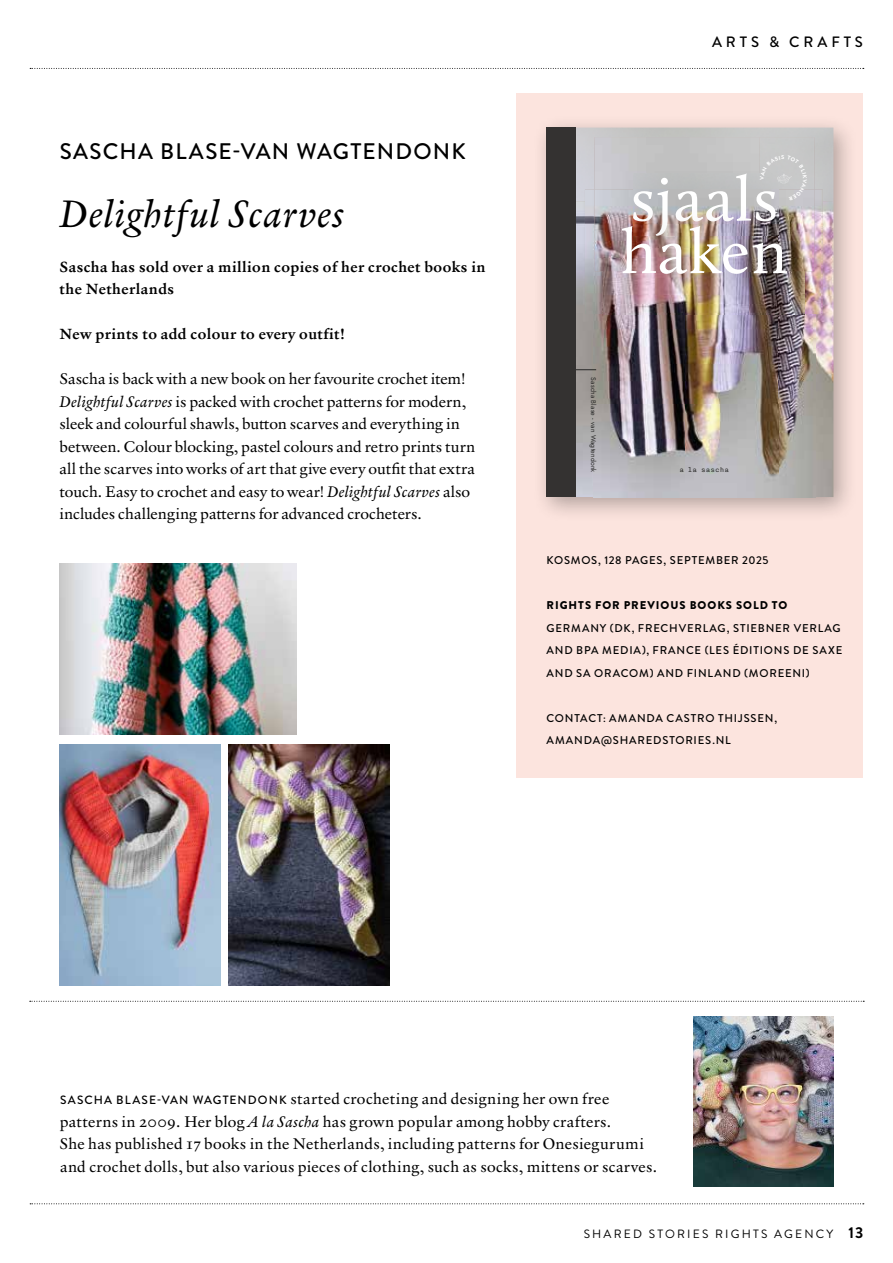
<style>
.page{position:relative;width:893px;height:1263px;background:#fff}
.page>*{position:absolute;margin:0;border:0;box-sizing:border-box;transform-origin:0 0}
.t1{font:63.75px "Calluna";letter-spacing:.02em;color:#fff}
.t2{font:italic 39px "Verdigris MVB Pro Text";letter-spacing:.02em;color:#000}
.t3{font:500 22.5px "Brandon Grotesque";letter-spacing:.055em;color:#000}
.t4{font:15.75px/22.5px "Verdigris MVB Pro Text";letter-spacing:.01em;color:#000}
.t5{font:700 15px/22.5px "Verdigris MVB Pro Text";letter-spacing:.03em;color:#000}
.t6{font:500 15px "Brandon Grotesque";letter-spacing:.26em;color:#000}
.t7{font:12px "Brandon Grotesque";letter-spacing:.18em;color:#000}
.t8{font:500 11.25px/22.5px "Brandon Grotesque";letter-spacing:.07em;color:#000}
.t9{font:900 11.25px "Brandon Grotesque";letter-spacing:.085em;color:#000}
.t10{font:7.8px "Nitti";color:#282827}
.t11{font:6.75px "Jost";letter-spacing:.03em;color:#282827}
.s1{font-style:italic}
.s2{font-family:"Brandon Grotesque";font-weight:500;font-size:12px}
.s3{font-weight:700;font-size:15.75px}
</style>
<div class="page">
<img style="left:60px;top:564px;width:236px;height:171px">
<div style="left:517px;top:94px;width:346px;height:684px;background:#fce4de"></div>
<div style="left:533px;top:114px;width:325px;height:408px;background:#000;opacity:.3"></div>
<img style="left:576px;top:128px;width:36px;height:73px">
<div style="left:612px;top:128px;width:221px;height:18px;background:#c5c5c5"></div>
<img style="left:814px;top:146px;width:19px;height:351px">
<img style="left:576px;top:201px;width:17px;height:296px">
<img style="left:593px;top:314px;width:222px;height:183px">
<img style="left:594px;top:137px;width:220px;height:53px">
<div style="left:633px;top:173px;width:127px;height:17px;background:#bebfc0"></div>
<img style="left:585px;top:190px;width:18px;height:124px">
<img style="left:805px;top:190px;width:18px;height:124px">
<img style="left:603px;top:271px;width:202px;height:43px">
<img style="left:594px;top:190px;width:55px;height:81px">
<img style="left:778px;top:190px;width:36px;height:81px">
<img style="left:649px;top:236px;width:129px;height:35px">
<img style="left:633px;top:190px;width:145px;height:46px">
<svg style="left:576px;top:369px;width:20px;height:1px"></svg>
<div style="left:546px;top:128px;width:30px;height:369px;background:#343231"></div>
<svg style="left:30px;top:1001px;width:834px;height:1px"></svg>
<svg style="left:30px;top:68px;width:834px;height:1px"></svg>
<svg style="left:30px;top:1203px;width:834px;height:1px"></svg>
<img style="left:693px;top:1016px;width:140px;height:170px">
<img style="left:60px;top:744px;width:160px;height:241px">
<img style="left:229px;top:744px;width:160px;height:241px">
<svg style="left:760px;top:155px;width:47px;height:46px;background:#c8c8c9"></svg>
<h3 class="t3" style="left:60px;top:136px;width:407px">SASCHA BLASE-VAN WAGTENDONK</h3>
<h2 class="t2" style="left:60px;top:187px;width:286px">Delightful Scarves</h2>
<p class="t5" style="left:60px;top:255px;width:427px">Sascha has sold over a million copies of her crochet books in the Netherlands</p>
<p class="t5" style="left:60px;top:322px;width:287px">New prints to add colour to every outfit!</p>
<p class="t4" style="left:60px;top:367px;width:417px">Sascha is back with a new book on her favourite crochet item!<br><span class="s1">Delightful Scarves</span> is packed with crochet patterns for modern, sleek and colourful shawls, button scarves and everything in between. Colour blocking, pastel colours and retro prints turn all the scarves into works of art that give every outfit that extra touch. Easy to crochet and easy to wear! <span class="s1">Delightful Scarves</span> also includes challenging patterns for advanced crocheters.</p>
<p class="t6" style="left:712px;top:31px;width:152px">ARTS &amp; CRAFTS</p>
<h1 class="t1" style="left:621px;top:213px;width:168px">haken</h1>
<p class="t11" style="left:598px;top:377px;width:97px;rotate:90deg">Sascha Blase - van Wagtendonk</p>
<p class="t10" style="left:679px;top:465px;width:51px">a la sascha</p>
<p class="t8" style="left:546px;top:549px;width:223px">KOSMOS, 128 PAGES, SEPTEMBER 2025</p>
<p class="t9" style="left:546px;top:597px;width:242px">RIGHTS FOR PREVIOUS BOOKS SOLD TO</p>
<p class="t8" style="left:546px;top:617px;width:297px">GERMANY (DK, FRECHVERLAG, STIEBNER VERLAG<br>AND BPA MEDIA), FRANCE (LES ÉDITIONS DE SAXE<br>AND SA ORACOM) AND FINLAND (MOREENI)</p>
<p class="t8" style="left:546px;top:707px;width:232px">CONTACT: AMANDA CASTRO THIJSSEN,<br>AMANDA@SHAREDSTORIES.NL</p>
<p class="t4" style="left:60px;top:1087px;width:599px"><span class="s2">SASCHA BLASE-VAN WAGTENDONK</span> started crocheting and designing her own free patterns in 2009. Her blog <span class="s1">A la Sascha</span> has grown popular among hobby crafters.<br>She has published 17 books in the Netherlands, including patterns for Onesiegurumi and crochet dolls, but also various pieces of clothing, such as socks, mittens or scarves.</p>
<p class="t7" style="left:584px;top:1225px;width:281px">SHARED STORIES RIGHTS AGENCY <span class="s3">13</span></p>
</div>
